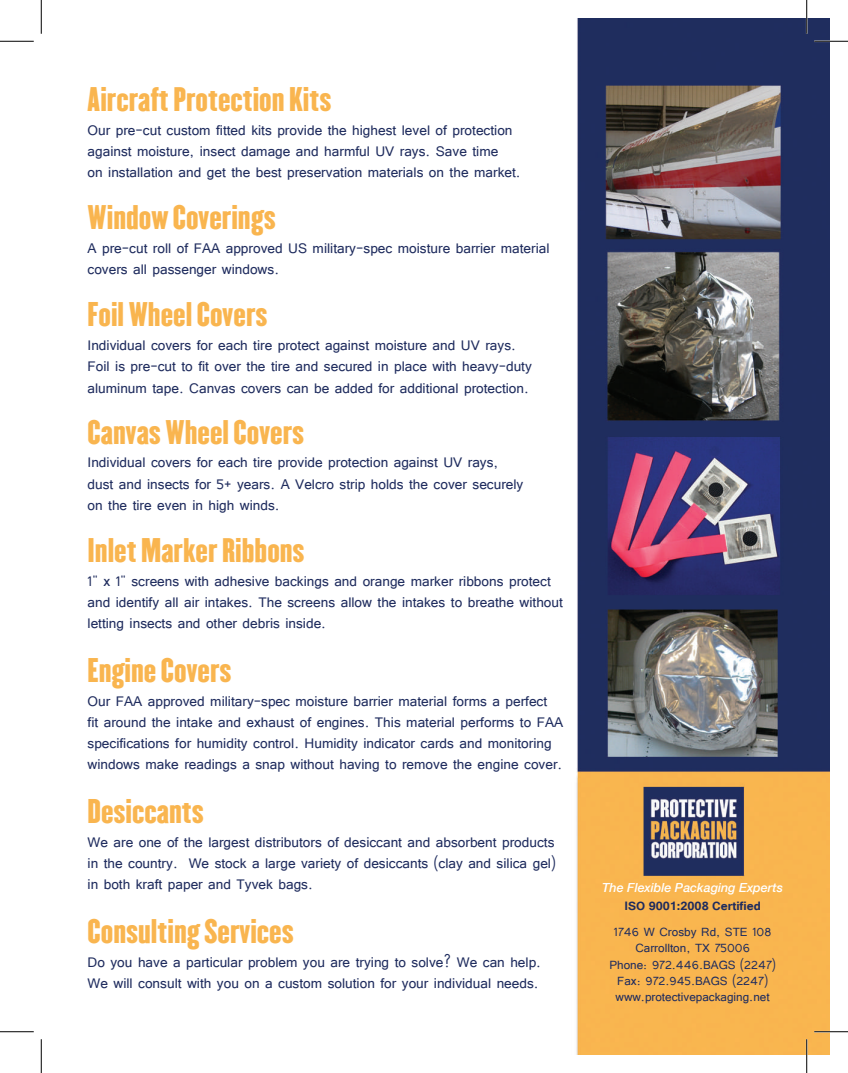
<style>
.page{position:relative;width:848px;height:1073px;background:#fff}
.page>*{position:absolute;margin:0;border:0;box-sizing:border-box;transform-origin:0 0}
.t1{font:30px "Champion HTF Lightweight";color:#f9b54f}
.t2{font:17.5px/21.2px "Tunga";color:#1f2c5e}
.t3{font:15px/16.2px "Tunga";color:#1f2c5e;text-align:center}
.t4{font:700 15px "Tunga";color:#1f2c5e}
.t5{font:italic 500 12.5px "Helvetica Neue LT Com";color:#fff}
</style>
<div class="page">
<img style="left:19px;top:19px;width:810px;height:1035px">
<hr style="left:0;top:40px;width:34px;height:2px;background:#fff">
<hr style="left:814px;top:40px;width:34px;height:2px;background:#fff">
<hr style="left:0;top:1030px;width:34px;height:2px;background:#fff">
<hr style="left:814px;top:1030px;width:34px;height:2px;background:#fff">
<hr style="left:40px;top:0;width:2px;height:34px;background:#fff">
<hr style="left:40px;top:1039px;width:2px;height:33px;background:#fff">
<hr style="left:805px;top:0;width:2px;height:34px;background:#fff">
<hr style="left:805px;top:1039px;width:2px;height:33px;background:#fff">
<hr style="left:0;top:41px;width:34px;height:1px;background:#000">
<hr style="left:814px;top:41px;width:34px;height:1px;background:#000">
<hr style="left:0;top:1031px;width:34px;height:1px;background:#000">
<hr style="left:814px;top:1031px;width:34px;height:1px;background:#000">
<hr style="left:41px;top:0;width:1px;height:34px;background:#000">
<hr style="left:41px;top:1039px;width:1px;height:33px;background:#000">
<hr style="left:806px;top:0;width:1px;height:34px;background:#000">
<hr style="left:806px;top:1039px;width:1px;height:33px;background:#000">
<h1 class="t1" style="left:88px;top:80px;width:245px">Aircraft Protection Kits</h1>
<p class="t2" style="left:88px;top:118px;width:434px">Our pre-cut custom fitted kits provide the highest level of protection against moisture, insect damage and harmful UV rays. Save time<br>on installation and get the best preservation materials on the market.</p>
<h1 class="t1" style="left:88px;top:197px;width:190px">Window Coverings</h1>
<p class="t2" style="left:88px;top:236px;width:463px">A pre-cut roll of FAA approved US military-spec moisture barrier material covers all passenger windows.</p>
<h1 class="t1" style="left:88px;top:295px;width:181px">Foil Wheel Covers</h1>
<p class="t2" style="left:88px;top:333px;width:446px">Individual covers for each tire protect against moisture and UV rays.<br>Foil is pre-cut to fit over the tire and secured in place with heavy-duty aluminum tape. Canvas covers can be added for additional protection.</p>
<h1 class="t1" style="left:88px;top:412px;width:218px">Canvas Wheel Covers</h1>
<p class="t2" style="left:88px;top:450px;width:437px">Individual covers for each tire provide protection against UV rays, dust and insects for 5+ years. A Velcro strip holds the cover securely on the tire even in high winds.</p>
<h1 class="t1" style="left:88px;top:530px;width:219px">Inlet Marker Ribbons</h1>
<p class="t2" style="left:88px;top:569px;width:477px">1" x 1" screens with adhesive backings and orange marker ribbons protect and identify all air intakes. The screens allow the intakes to breathe without letting insects and other debris inside.</p>
<h1 class="t1" style="left:88px;top:650px;width:146px">Engine Covers</h1>
<p class="t2" style="left:88px;top:689px;width:477px">Our FAA approved military-spec moisture barrier material forms a perfect<br>fit around the intake and exhaust of engines. This material performs to FAA specifications for humidity control. Humidity indicator cards and monitoring windows make readings a snap without having to remove the engine cover.</p>
<h1 class="t1" style="left:88px;top:791px;width:118px">Desiccants</h1>
<p class="t2" style="left:88px;top:830px;width:469px;text-align:justify">We are one of the largest distributors of desiccant and absorbent products in the country. We stock a large variety of desiccants (clay and silica gel) in both kraft paper and Tyvek bags.</p>
<h1 class="t1" style="left:88px;top:911px;width:208px">Consulting Services</h1>
<p class="t2" style="left:88px;top:949px;width:455px">Do you have a particular problem you are trying to solve? We can help.<br>We will consult with you on a custom solution for your individual needs.</p>
<p class="t5" style="left:602px;top:880px;width:182px">The Flexible Packaging Experts</p>
<p class="t4" style="left:624px;top:896px;width:138px">ISO 9001:2008 Certified</p>
<p class="t3" style="left:609px;top:922px;width:168px">1746 W Crosby Rd, STE 108<br>Carrollton, TX 75006<br>Phone: 972.446.BAGS (2247)<br>Fax: 972.945.BAGS (2247) www.protectivepackaging.net</p>
</div>
